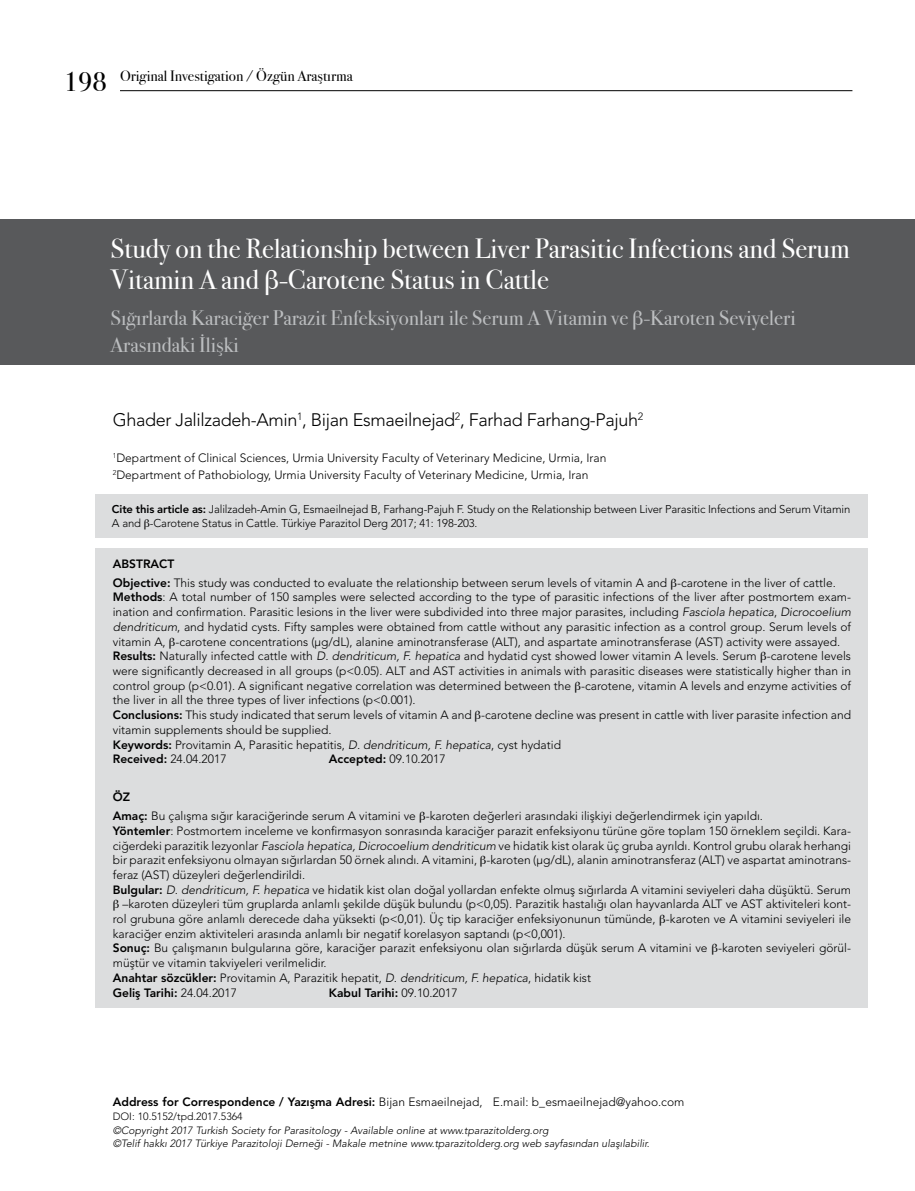
<style>
.page{position:relative;width:915px;height:1191px;background:#fff}
.page>*{position:absolute;margin:0;border:0;box-sizing:border-box;transform-origin:0 0}
.t1{font:27.75px/31.5px "Bodoni Svty Two ITCTT Book";color:#fff}
.t2{font:21px/27px "Bodoni Svty Two ITCTT Book";color:#bcbec0}
.t3{font:300 18px "Avenir LT Std";letter-spacing:-.02em;color:#000}
.t4{font:15px "Bodoni Svty Two ITCTT Book";color:#000}
.t5{font:300 12px/14.7px "Avenir LT Std";color:#000}
.t6{font:800 12px "Avenir LT Std";color:#000}
.t7{font:300 11.25px/13.5px "Avenir LT Std";letter-spacing:-.01em;color:#000}
.t8{font:italic 300 10.5px/13.5px "Avenir LT Std";color:#000}
.t9{font:300 10.5px "Avenir LT Std";color:#000}
.s1{font-size:27px}
.s2{font-weight:800}
.s3{font-style:italic}
.s4{font-weight:300}
</style>
<div class="page">
<div style="left:0;top:219px;width:914px;height:145px;background:#58595b"></div>
<div style="left:96px;top:548px;width:771px;height:459px;background:#dcddde"></div>
<div style="left:95px;top:494px;width:772px;height:43px;background:#dcddde"></div>
<hr style="left:120px;top:90px;width:732px;height:1px;background:#000">
<p class="t4" style="left:64px;top:64px;width:290px"><span class="s1">198</span> Original Investigation / Özgün Araştırma</p>
<h1 class="t1" style="left:111px;top:230px;width:740px">Study on the Relationship between Liver Parasitic Infections and Serum<br>Vitamin A and -Carotene Status in Cattle</h1>
<h2 class="t2" style="left:111px;top:302px;width:686px">Sığırlarda Karaciğer Parazit Enfeksiyonları ile Serum A Vitamin ve -Karoten Seviyeleri<br>Arasındaki İlişki</h2>
<h3 class="t3" style="left:113px;top:408px;width:532px">Ghader Jalilzadeh-Amin<sup>1</sup>, Bijan Esmaeilnejad<sup>2</sup>, Farhad Farhang-Pajuh<sup>2</sup></h3>
<p class="t5" style="left:113px;top:449px;width:495px;line-height:17.1px"><sup>1</sup>Department of Clinical Sciences, Urmia University Faculty of Veterinary Medicine, Urmia, Iran<br><sup>2</sup>Department of Pathobiology, Urmia University Faculty of Veterinary Medicine, Urmia, Iran</p>
<p class="t7" style="left:112px;top:502px;width:739px"><span class="s2">Cite this article as:</span> Jalilzadeh-Amin G, Esmaeilnejad B, Farhang-Pajuh F. Study on the Relationship between Liver Parasitic Infections and Serum Vitamin<br>A and -Carotene Status in Cattle. Türkiye Parazitol Derg 2017; 41: 198-203.</p>
<p class="t5" style="left:113px;top:554px;width:724px;line-height:18.9px"><span class="s2">ABSTRACT<br>Objective:</span> This study was conducted to evaluate the relationship between serum levels of vitamin A and -carotene in the liver of cattle.</p>
<p class="t5" style="left:113px;top:590px;width:739px"><span class="s2">Methods</span>: A total number of 150 samples were selected according to the type of parasitic infections of the liver after postmortem exam&shy;ination and confirmation. Parasitic lesions in the liver were subdivided into three major parasites, including <span class="s3">Fasciola hepatica</span>, <span class="s3">Dicrocoelium dendriticum</span>, and hydatid cysts. Fifty samples were obtained from cattle without any parasitic infection as a control group. Serum levels of vitamin A, -carotene concentrations (μg/dL), alanine aminotransferase (ALT), and aspartate aminotransferase (AST) activity were assayed.<br><span class="s2">Results:</span> Naturally infected cattle with <span class="s3">D. dendriticum, F. hepatica</span> and hydatid cyst showed lower vitamin A levels. Serum -carotene levels were significantly decreased in all groups (p&lt;0.05). ALT and AST activities in animals with parasitic diseases were statistically higher than in control group (p&lt;0.01). A significant negative correlation was determined between the -carotene, vitamin A levels and enzyme activities of the liver in all the three types of liver infections (p&lt;0.001).<br><span class="s2">Conclusions:</span> This study indicated that serum levels of vitamin A and -carotene decline was present in cattle with liver parasite infection and vitamin supplements should be supplied.<br><span class="s2">Keywords:</span> Provitamin A, Parasitic hepatitis, <span class="s3">D. dendriticum, F. hepatica</span>, cyst hydatid<br><span class="s2">Received:</span> 24.04.2017</p>
<p class="t5" style="left:329px;top:751px;width:118px"><span class="s2">Accepted:</span> 09.10.2017</p>
<p class="t5" style="left:113px;top:787px;width:651px;line-height:18.9px"><span class="s2">ÖZ<br>Amaç:</span> Bu çalışma sığır karaciğerinde serum A vitamini ve -karoten değerleri arasındaki ilişkiyi değerlendirmek için yapıldı.</p>
<p class="t5" style="left:113px;top:823px;width:739px"><span class="s2">Yöntemler</span>: Postmortem inceleme ve konfirmasyon sonrasında karaciğer parazit enfeksiyonu türüne göre toplam 150 örneklem seçildi. Kara-</p>
<p class="t5" style="left:113px;top:838px;width:739px">ciğerdeki parazitik lezyonlar <span class="s3">Fasciola hepatica, Dicrocoelium dendriticum</span> ve hidatik kist olarak üç gruba ayrıldı. Kontrol grubu olarak herhangi</p>
<p class="t5" style="left:113px;top:852px;width:739px">bir parazit enfeksiyonu olmayan sığırlardan 50 örnek alındı. A vitamini, -karoten (μg/dL), alanin aminotransferaz (ALT) ve aspartat aminotrans-</p>
<p class="t5" style="left:113px;top:867px;width:194px">feraz (AST) düzeyleri değerlendirildi.</p>
<p class="t5" style="left:113px;top:882px;width:739px"><span class="s2">Bulgular:</span> <span class="s3">D. dendriticum, F. hepatica</span> ve hidatik kist olan doğal yollardan enfekte olmuş sığırlarda A vitamini seviyeleri daha düşüktü. Serum</p>
<p class="t5" style="left:122px;top:896px;width:730px">–karoten düzeyleri tüm gruplarda anlamlı şekilde düşük bulundu (p&lt;0,05). Parazitik hastalığı olan hayvanlarda ALT ve AST aktiviteleri kont-</p>
<p class="t5" style="left:113px;top:911px;width:739px">rol grubuna göre anlamlı derecede daha yüksekti (p&lt;0,01). Üç tip karaciğer enfeksiyonunun tümünde, -karoten ve A vitamini seviyeleri ile</p>
<p class="t5" style="left:113px;top:926px;width:454px">karaciğer enzim aktiviteleri arasında anlamlı bir negatif korelasyon saptandı (p&lt;0,001).</p>
<p class="t5" style="left:113px;top:941px;width:739px"><span class="s2">Sonuç:</span> Bu çalışmanın bulgularına göre, karaciğer parazit enfeksiyonu olan sığırlarda düşük serum A vitamini ve -karoten seviyeleri görül-</p>
<p class="t5" style="left:113px;top:955px;width:215px">müştür ve vitamin takviyeleri verilmelidir.</p>
<p class="t5" style="left:113px;top:970px;width:479px"><span class="s2">Anahtar sözcükler:</span> Provitamin A, Parazitik hepatit, <span class="s3">D. dendriticum, F. hepatica</span>, hidatik kist</p>
<p class="t6" style="left:113px;top:985px;width:126px">Geliş Tarihi: <span class="s4">24.04.2017</span></p>
<p class="t6" style="left:329px;top:985px;width:130px">Kabul Tarihi: <span class="s4">09.10.2017</span></p>
<p class="t5" style="left:113px;top:1095px;width:573px"><span class="s2">Address for Correspondence / Yazışma Adresi:</span> Bijan Esmaeilnejad, E.mail: b_esmaeilnejad@yahoo.com</p>
<p class="t9" style="left:113px;top:1110px;width:131px">DOI: 10.5152/tpd.2017.5364</p>
<p class="t8" style="left:113px;top:1123px;width:538px">©Copyright 2017 Turkish Society for Parasitology - Available online at www.tparazitolderg.org<br>©Telif hakkı 2017 Türkiye Parazitoloji Derneği - Makale metnine www.tparazitolderg.org web sayfasından ulaşılabilir.</p>
</div>
